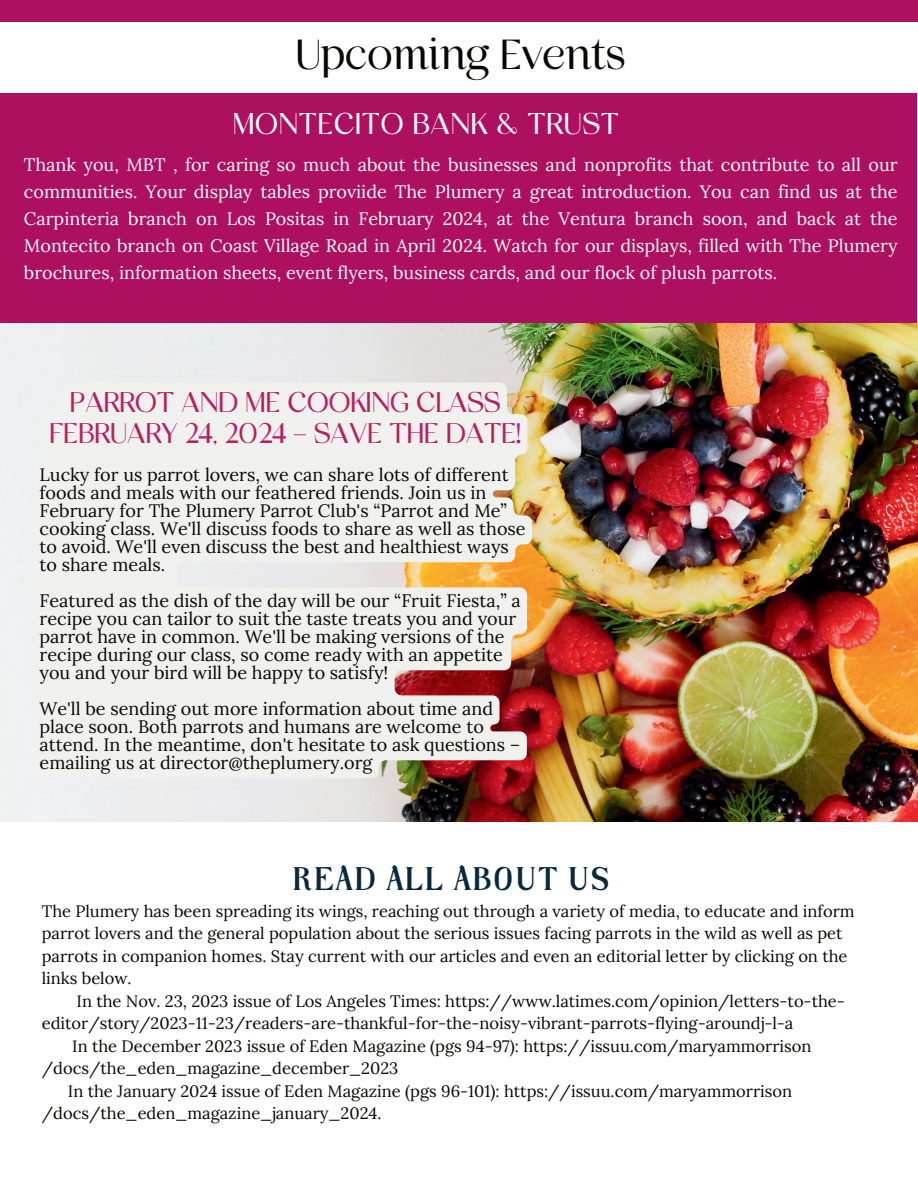
<style>
.page{position:relative;width:918px;height:1188px;background:#fff}
.page>*{position:absolute;margin:0;border:0;box-sizing:border-box;transform-origin:0 0}
.t1{font:42px "Nelphim";color:#080704}
.t2{font:700 33.6px "Tropikal";letter-spacing:.05em;color:#0a283b}
.t3{font:30px "Nelphim";letter-spacing:.025em;color:#fff}
.t4{font:28.5px/31.5px "Nelphim";color:#b71f61;text-align:center}
.t5{font:18px/18px "Lora";color:#080704}
.t6{font:18px/27px "Lora";color:#fff;text-align:justify}
.t7{font:16.5px/22.5px "Lora";color:#080704}
</style>
<div class="page">
<div style="left:0;top:0;width:918px;height:22px;background:#ad0f61"></div>
<div style="left:0;top:93px;width:917px;height:230px;background:#ad0f61"></div>
<img style="left:0;top:323px;width:918px;height:499px">
<svg style="left:33px;top:383px;width:499px;height:395px;fill:#f0f0ef"></svg>
<h1 class="t1" style="left:296px;top:30px;width:331px">Upcoming Events</h1>
<h3 class="t3" style="left:233px;top:107px;width:388px">MONTECITO BANK &amp; TRUST</h3>
<p class="t6" style="left:24px;top:149px;width:875px">Thank you, MBT , for caring so much about the businesses and nonprofits that contribute to all our communities. Your display tables proviide The Plumery a great introduction. You can find us at the Carpinteria branch on Los Positas in February 2024, at the Ventura branch soon, and back at the Montecito branch on Coast Village Road in April 2024. Watch for our displays, filled with The Plumery brochures, information sheets, event flyers, business cards, and our flock of plush parrots.</p>
<h3 class="t4" style="left:50px;top:387px;width:473px">PARROT AND ME COOKING CLASS<br>FEBRUARY 24, 2024 – SAVE THE DATE!</h3>
<p class="t5" style="left:40px;top:465px;width:488px">Lucky for us parrot lovers, we can share lots of different foods and meals with our feathered friends. Join us in February for The Plumery Parrot Club's “Parrot and Me” cooking class. We'll discuss foods to share as well as those to avoid. We'll even discuss the best and healthiest ways to share meals.</p>
<p class="t5" style="left:40px;top:591px;width:483px">Featured as the dish of the day will be our “Fruit Fiesta,” a recipe you can tailor to suit the taste treats you and your parrot have in common. We'll be making versions of the recipe during our class, so come ready with an appetite you and your bird will be happy to satisfy!</p>
<p class="t5" style="left:40px;top:699px;width:482px">We'll be sending out more information about time and place soon. Both parrots and humans are welcome to attend. In the meantime, don't hesitate to ask questions – emailing us at director@theplumery.org</p>
<h2 class="t2" style="left:292px;top:857px;width:319px">READ ALL ABOUT US</h2>
<p class="t7" style="left:42px;top:899px;width:814px">The Plumery has been spreading its wings, reaching out through a variety of media, to educate and inform parrot lovers and the general population about the serious issues facing parrots in the wild as well as pet parrots in companion homes. Stay current with our articles and even an editorial letter by clicking on the links below.</p>
<p class="t7" style="left:76px;top:989px;width:770px">In the Nov. 23, 2023 issue of Los Angeles Times: https://www.latimes.com/opinion/letters-to-the-</p>
<p class="t7" style="left:42px;top:1011px;width:753px">editor/story/2023-11-23/readers-are-thankful-for-the-noisy-vibrant-parrots-flying-aroundj-l-a</p>
<p class="t7" style="left:72px;top:1034px;width:741px">In the December 2023 issue of Eden Magazine (pgs 94-97): https://issuu.com/maryammorrison</p>
<p class="t7" style="left:42px;top:1056px;width:358px">/docs/the_eden_magazine_december_2023</p>
<p class="t7" style="left:68px;top:1079px;width:726px">In the January 2024 issue of Eden Magazine (pgs 96-101): https://issuu.com/maryammorrison</p>
<p class="t7" style="left:42px;top:1101px;width:341px">/docs/the_eden_magazine_january_2024.</p>
</div>
